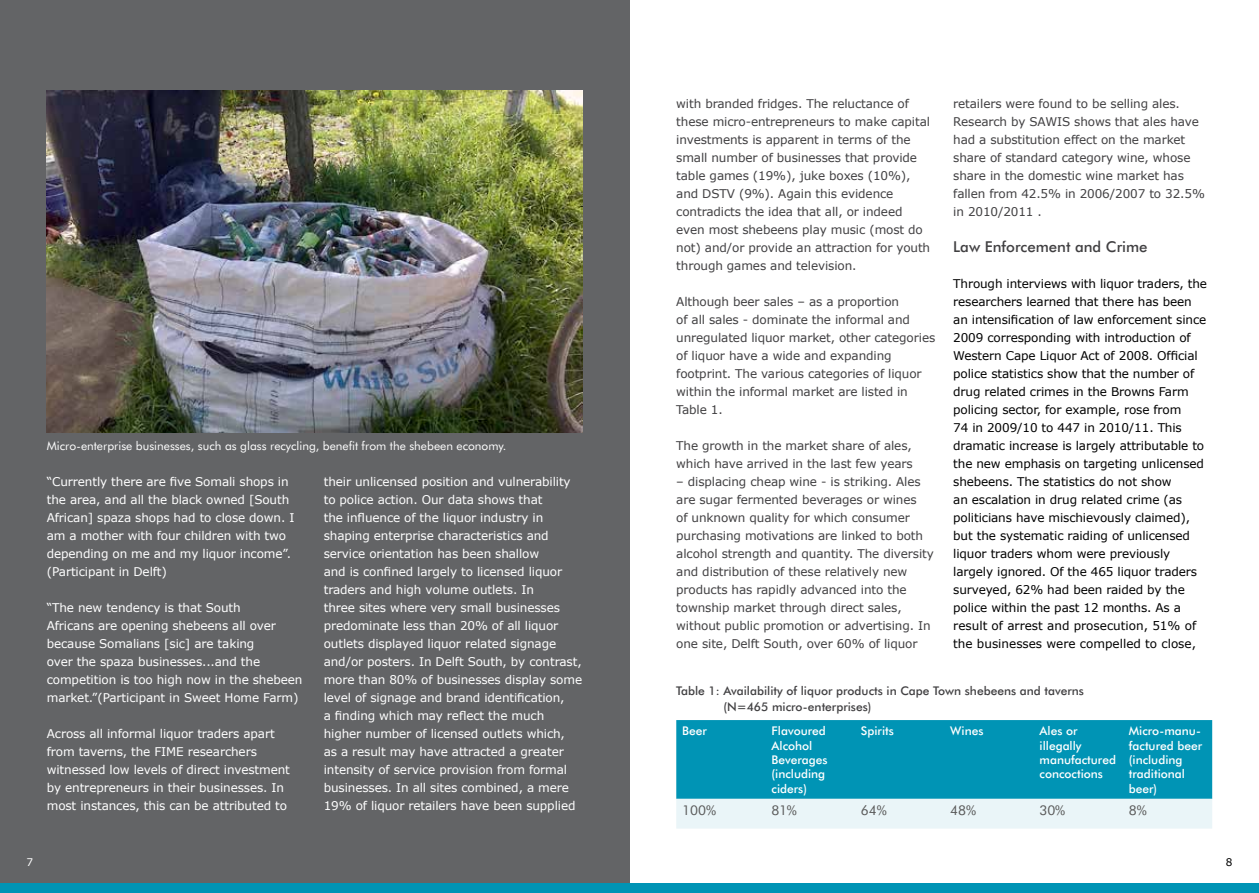
<style>
.page{position:relative;width:1259px;height:893px;background:#fff}
.page>*{position:absolute;margin:0;border:0;box-sizing:border-box;transform-origin:0 0}
.t1{font:500 15px "Futura BT";color:#414042}
.t2{font:13.5px "Futura BT";color:#5a5a5a}
.t3{font:12px/18px "Verdana";letter-spacing:-.01em;color:#fff}
.t4{font:12px/18px "Verdana";letter-spacing:-.01em;color:#414042}
.t5{font:12px/18px "Verdana";letter-spacing:-.01em;color:#000}
.t6{font:500 12px/14.4px "Futura BT";color:#fff}
.t7{font:500 12px/16.2px "Futura BT";color:#414042}
.t8{font:12px "Futura BT";color:#fff}
.t9{font:10.5px "Verdana";color:#fff}
.t10{font:10.5px "Verdana";color:#000}
</style>
<div class="page">
<div style="left:629px;top:884px;width:630px;height:9px;background:#0094b5"></div>
<div style="left:0;top:0;width:629px;height:893px;background:#636466"></div>
<div style="left:0;top:884px;width:629px;height:9px;background:#0094b5"></div>
<img style="left:47px;top:90px;width:536px;height:342px">
<svg style="left:676px;top:720px;width:536px;height:109px;background:#41afc7"></svg>
<p class="t8" style="left:47px;top:438px;width:461px">Micro-enterprise businesses, such as glass recycling, benefit from the shebeen economy.</p>
<p class="t3" style="left:47px;top:473px;width:249px">“Currently there are five Somali shops in the area, and all the black owned [South African] spaza shops had to close down. I am a mother with four children with two depending on me and my liquor income”. (Participant in Delft)</p>
<p class="t3" style="left:47px;top:599px;width:257px">“The new tendency is that South<br>Africans are opening shebeens all over because Somalians [sic] are taking<br>over the spaza businesses...and the competition is too high now in the shebeen market.”(Participant in Sweet Home Farm)</p>
<p class="t3" style="left:47px;top:725px;width:245px">Across all informal liquor traders apart from taverns, the FIME researchers witnessed low levels of direct investment by entrepreneurs in their businesses. In most instances, this can be attributed to</p>
<p class="t3" style="left:324px;top:473px;width:260px">their unlicensed position and vulnerability to police action. Our data shows that<br>the influence of the liquor industry in shaping enterprise characteristics and service orientation has been shallow<br>and is confined largely to licensed liquor traders and high volume outlets. In<br>three sites where very small businesses predominate less than 20% of all liquor outlets displayed liquor related signage and/or posters. In Delft South, by contrast, more than 80% of businesses display some level of signage and brand identification,<br>a finding which may reflect the much higher number of licensed outlets which,<br>as a result may have attracted a greater intensity of service provision from formal businesses. In all sites combined, a mere 19% of liquor retailers have been supplied</p>
<p class="t4" style="left:676px;top:95px;width:255px">with branded fridges. The reluctance of these micro-entrepreneurs to make capital investments is apparent in terms of the small number of businesses that provide table games (19%), juke boxes (10%), and DSTV (9%). Again this evidence contradicts the idea that all, or indeed even most shebeens play music (most do not) and/or provide an attraction for youth through games and television.</p>
<p class="t4" style="left:676px;top:293px;width:260px">Although beer sales – as a proportion<br>of all sales - dominate the informal and unregulated liquor market, other categories of liquor have a wide and expanding footprint. The various categories of liquor within the informal market are listed in Table 1.</p>
<p class="t4" style="left:676px;top:437px;width:238px">The growth in the market share of ales, which have arrived in the last few years</p>
<p class="t4" style="left:676px;top:473px;width:259px">– displacing cheap wine - is striking. Ales are sugar fermented beverages or wines<br>of unknown quality for which consumer purchasing motivations are linked to both alcohol strength and quantity. The diversity and distribution of these relatively new products has rapidly advanced into the township market through direct sales, without public promotion or advertising. In one site, Delft South, over 60% of liquor</p>
<p class="t4" style="left:953px;top:95px;width:253px">retailers were found to be selling ales.<br>Research by SAWIS shows that ales have had a substitution effect on the market share of standard category wine, whose share in the domestic wine market has fallen from 42.5% in 2006/2007 to 32.5% in 2010/2011 .</p>
<p class="t1" style="left:953px;top:238px;width:196px">Law Enforcement and Crime</p>
<p class="t5" style="left:953px;top:275px;width:255px">Through interviews with liquor traders, the researchers learned that there has been an intensification of law enforcement since 2009 corresponding with introduction of Western Cape Liquor Act of 2008. Official police statistics show that the number of drug related crimes in the Browns Farm policing sector, for example, rose from<br>74 in 2009/10 to 447 in 2010/11. This dramatic increase is largely attributable to the new emphasis on targeting unlicensed shebeens. The statistics do not show<br>an escalation in drug related crime (as politicians have mischievously claimed), but the systematic raiding of unlicensed liquor traders whom were previously largely ignored. Of the 465 liquor traders surveyed, 62% had been raided by the police within the past 12 months. As a result of arrest and prosecution, 51% of the businesses were compelled to close,</p>
<p class="t7" style="left:723px;top:683px;width:362px;text-indent:-47px">Table 1: Availability of liquor products in Cape Town shebeens and taverns (N=465 micro-enterprises)</p>
<p class="t6" style="left:682px;top:724px;width:26px">Beer</p>
<p class="t6" style="left:771px;top:724px;width:58px">Flavoured<br>Alcohol<br>Beverages (including ciders)</p>
<p class="t6" style="left:861px;top:724px;width:35px">Spirits</p>
<p class="t6" style="left:950px;top:724px;width:35px">Wines</p>
<p class="t6" style="left:1039px;top:724px;width:78px">Ales or illegally manufactured concoctions</p>
<p class="t6" style="left:1129px;top:724px;width:75px">Micro-manu&shy;factured beer (including traditional beer)</p>
<p class="t2" style="left:682px;top:802px;width:35px">100%</p>
<p class="t2" style="left:771px;top:802px;width:27px">81%</p>
<p class="t2" style="left:861px;top:802px;width:27px">64%</p>
<p class="t2" style="left:950px;top:802px;width:27px">48%</p>
<p class="t2" style="left:1039px;top:802px;width:27px">30%</p>
<p class="t2" style="left:1129px;top:802px;width:19px">8%</p>
<p class="t9" style="left:26px;top:855px;width:8px">7</p>
<p class="t10" style="left:1225px;top:855px;width:8px">8</p>
</div>
